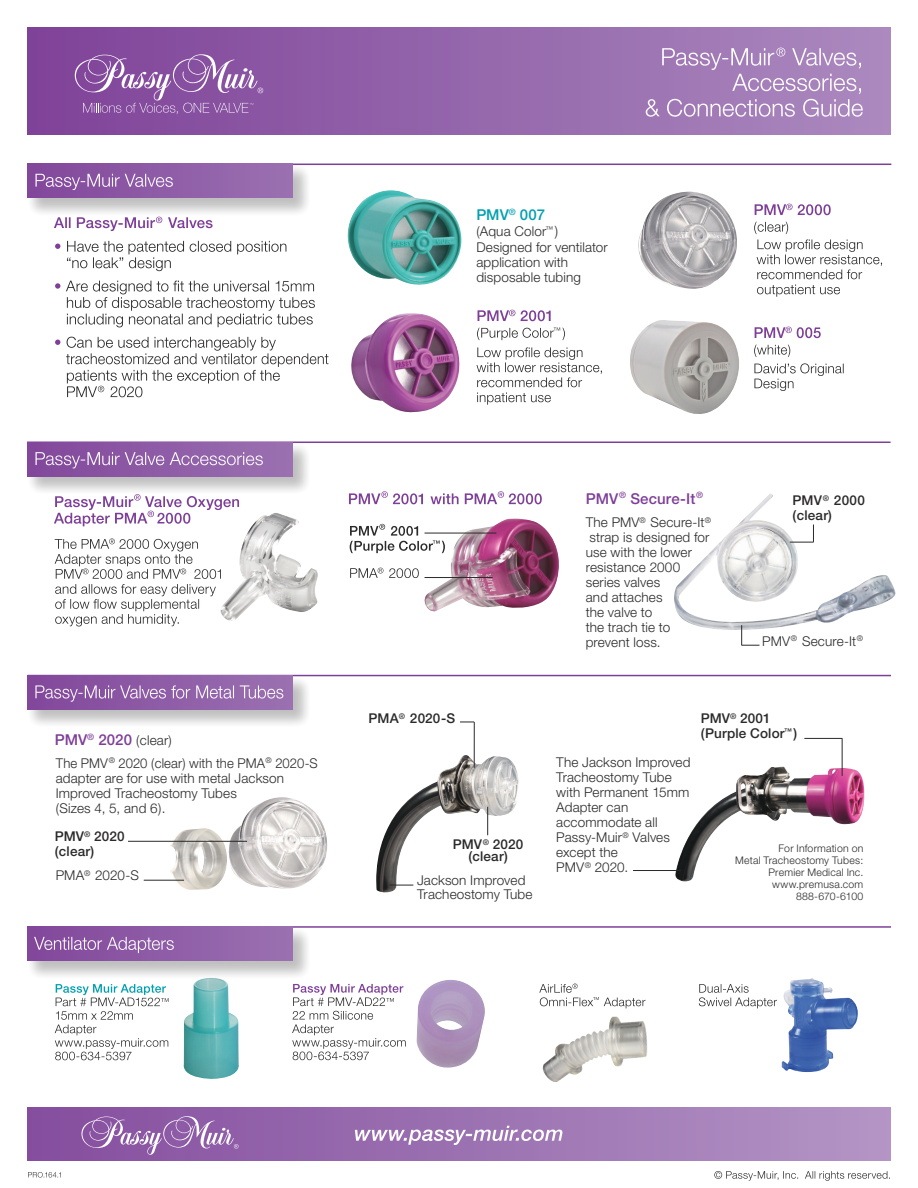
<style>
.page{position:relative;width:918px;height:1188px;background:#fff}
.page>*{position:absolute;margin:0;border:0;box-sizing:border-box;transform-origin:0 0}
.t1{font:500 15px "Helvetica Neue";letter-spacing:.01em;color:#7e3f98}
.t2{font:500 15px "Helvetica Neue";letter-spacing:.005em;color:#00a0b0}
.t3{font:300 13.5px/15px "Helvetica Neue";letter-spacing:.01em;color:#2b292a}
.t4{font:500 13.5px/15px "Helvetica Neue";letter-spacing:.015em;color:#2b292a}
.t5{font:300 10.5px/12px "Helvetica Neue";letter-spacing:.02em;color:#2b292a;text-align:right}
.s1{font-size:13.95px}
.s2{font-weight:300;font-size:13.5px;color:#2b292a}
</style>
<div class="page">
<img style="left:376px;top:755px;width:143px;height:137px">
<svg style="left:487px;top:807px;width:1px;height:28px"></svg>
<hr style="left:474px;top:722px;width:1px;height:46px;background:#2b292a">
<svg style="left:460px;top:722px;width:14px;height:1px"></svg>
<svg style="left:389px;top:885px;width:24px;height:1px"></svg>
<img style="left:675px;top:767px;width:189px;height:114px">
<hr style="left:804px;top:738px;width:38px;height:1px;background:#2b292a">
<hr style="left:842px;top:738px;width:1px;height:38px;background:#2b292a">
<div style="left:27px;top:27px;width:864px;height:108px;background:linear-gradient(to right,#7e4298,#ab89be)"></div>
<div style="left:27px;top:1107px;width:864px;height:54px;background:linear-gradient(to right,#854d9e,#b395c5)"></div>
<svg style="left:646px;top:48px;width:217px;height:69px;background:#b08fc1"></svg>
<svg style="left:355px;top:1126px;width:207px;height:19px"></svg>
<svg style="left:714px;top:1171px;width:176px;height:10px"></svg>
<svg style="left:28px;top:1172px;width:33px;height:6px"></svg>
<svg style="left:66px;top:337px;width:262px;height:60px"></svg>
<svg style="left:55px;top:340px;width:5px;height:5px"></svg>
<svg style="left:66px;top:281px;width:249px;height:46px"></svg>
<svg style="left:55px;top:283px;width:5px;height:6px"></svg>
<svg style="left:67px;top:241px;width:219px;height:30px"></svg>
<svg style="left:55px;top:244px;width:5px;height:5px"></svg>
<svg style="left:54px;top:217px;width:159px;height:14px"></svg>
<img style="left:347px;top:190px;width:115px;height:95px">
<svg style="left:755px;top:204px;width:76px;height:11px"></svg>
<img style="left:638px;top:192px;width:99px;height:97px">
<svg style="left:476px;top:347px;width:126px;height:58px"></svg>
<svg style="left:477px;top:327px;width:88px;height:13px"></svg>
<svg style="left:478px;top:310px;width:73px;height:11px"></svg>
<img style="left:351px;top:313px;width:109px;height:100px">
<svg style="left:754px;top:363px;width:90px;height:28px"></svg>
<svg style="left:754px;top:345px;width:36px;height:12px"></svg>
<svg style="left:755px;top:327px;width:66px;height:11px"></svg>
<img style="left:630px;top:320px;width:109px;height:94px">
<svg style="left:754px;top:222px;width:128px;height:75px"></svg>
<img style="left:424px;top:519px;width:135px;height:93px">
<svg style="left:349px;top:491px;width:193px;height:13px"></svg>
<svg style="left:350px;top:524px;width:95px;height:29px"></svg>
<svg style="left:350px;top:568px;width:69px;height:10px"></svg>
<hr style="left:425px;top:533px;width:71px;height:1px;background:#2b292a">
<hr style="left:425px;top:577px;width:68px;height:1px;background:#2b292a">
<svg style="left:55px;top:538px;width:162px;height:88px"></svg>
<svg style="left:54px;top:495px;width:185px;height:31px"></svg>
<img style="left:217px;top:513px;width:101px;height:108px">
<img style="left:543px;top:1017px;width:73px;height:65px">
<img style="left:782px;top:978px;width:76px;height:94px">
<svg style="left:539px;top:984px;width:107px;height:24px"></svg>
<svg style="left:699px;top:984px;width:78px;height:24px"></svg>
<img style="left:170px;top:797px;width:157px;height:93px">
<hr style="left:128px;top:841px;width:119px;height:1px;background:#2b292a">
<hr style="left:144px;top:880px;width:40px;height:1px;background:#2b292a">
<img style="left:674px;top:494px;width:222px;height:136px">
<svg style="left:790px;top:525px;width:24px;height:18px"></svg>
<svg style="left:741px;top:625px;width:18px;height:21px"></svg>
<hr style="left:633px;top:870px;width:48px;height:1px;background:#2b292a">
<svg style="left:75px;top:54px;width:188px;height:60px;background:#9666ab"></svg>
<svg style="left:81px;top:1116px;width:158px;height:39px;background:#9d71b1"></svg>
<svg style="left:55px;top:984px;width:114px;height:76px"></svg>
<svg style="left:292px;top:984px;width:114px;height:76px"></svg>
<hr style="left:27px;top:164px;width:864px;height:1px;background:#7e3f98">
<div style="left:27px;top:163px;width:284px;height:53px;background:#2b292a;opacity:.3"></div>
<div style="left:27px;top:164px;width:265px;height:34px;background:linear-gradient(to right,#82469b,#9b71b1)"></div>
<svg style="left:35px;top:174px;width:138px;height:16px;background:#9f73b2"></svg>
<hr style="left:27px;top:442px;width:864px;height:1px;background:#7e3f98">
<div style="left:27px;top:442px;width:284px;height:53px;background:#2b292a;opacity:.3"></div>
<div style="left:27px;top:442px;width:265px;height:34px;background:linear-gradient(to right,#82479b,#9b71b1)"></div>
<svg style="left:35px;top:452px;width:228px;height:16px;background:#a278b5"></svg>
<hr style="left:28px;top:675px;width:863px;height:1px;background:#7e3f98">
<div style="left:27px;top:675px;width:284px;height:53px;background:#2b292a;opacity:.3"></div>
<div style="left:27px;top:676px;width:265px;height:33px;background:linear-gradient(to right,#82469b,#9b71b1)"></div>
<svg style="left:35px;top:685px;width:248px;height:17px;background:#a178b5"></svg>
<hr style="left:27px;top:926px;width:864px;height:2px;background:#7e3f98">
<div style="left:27px;top:926px;width:284px;height:53px;background:#2b292a;opacity:.3"></div>
<div style="left:27px;top:927px;width:265px;height:34px;background:linear-gradient(to right,#82469b,#9b71b1)"></div>
<svg style="left:34px;top:937px;width:140px;height:16px;background:#a074b3"></svg>
<img style="left:184px;top:978px;width:55px;height:101px">
<img style="left:416px;top:980px;width:69px;height:88px">
<p class="t2" style="left:476px;top:209px;width:70px">PMV<sup>®</sup> 007</p>
<p class="t3" style="left:476px;top:225px;width:83px">(Aqua Color<sup>™</sup> <span class="s1">)</span></p>
<p class="t3" style="left:476px;top:241px;width:133px">Designed for fentilator application with disposable tubing</p>
<p class="t1" style="left:55px;top:734px;width:118px">PMV<sup>®</sup> 2020 <span class="s2">(clear)</span></p>
<p class="t3" style="left:56px;top:757px;width:264px">The PMV<sup>®</sup> 2020 (clear) with the PMA<sup>®</sup> 2020-S adapter are for use with metal Jackson<br>Improfed Tracheostomy Tubes<br>(Sizes 4, 5, and 6).</p>
<p class="t4" style="left:55px;top:830px;width:71px">PMV<sup>®</sup> 2020 (clear)</p>
<p class="t3" style="left:56px;top:869px;width:85px">PMA<sup>®</sup> 2020-S</p>
<p class="t1" style="left:586px;top:493px;width:119px">PMV<sup>®</sup> Secure-It<sup>®</sup></p>
<p class="t3" style="left:586px;top:516px;width:127px">The PMV<sup>®</sup> Secure-It<sup>® </sup>strap is designed for use with the lower resistance 2000 series falfes<br>and attaches<br>the falfe to<br>the trach tie to prefent loss.</p>
<p class="t4" style="left:793px;top:494px;width:74px">PMV<sup>®</sup> 2000 (clear)</p>
<p class="t3" style="left:762px;top:635px;width:102px">PMV<sup>®</sup> Secure-It<sup>®</sup></p>
<p class="t4" style="left:369px;top:712px;width:88px">PMA<sup>®</sup> 2020-S</p>
<p class="t4" style="left:453px;top:840px;width:72px;line-height:12px;text-align:center">PMV<sup>®</sup> 2020 (clear)</p>
<p class="t3" style="left:417px;top:875px;width:117px;line-height:13.5px">Jackson Improfed<br>Tracheostomy Tube</p>
<p class="t3" style="left:556px;top:756px;width:136px">The Jackson Improfed<br>Tracheostomy Tube with Permanent 15mm<br>Adapter can accommodate all<br>Passy-Muir<sup>®</sup> Valfes except the<br>PMV<sup>®</sup> 2020.</p>
<p class="t4" style="left:701px;top:712px;width:98px">PMV<sup>®</sup> 2001 (Purple Color<sup>™</sup> )</p>
<p class="t5" style="left:735px;top:844px;width:130px">For Information on<br>Metal Tracheostomy Tubes:<br>Premier Medical Inc. www.premusa.com<br>888-670-6100</p>
</div>
